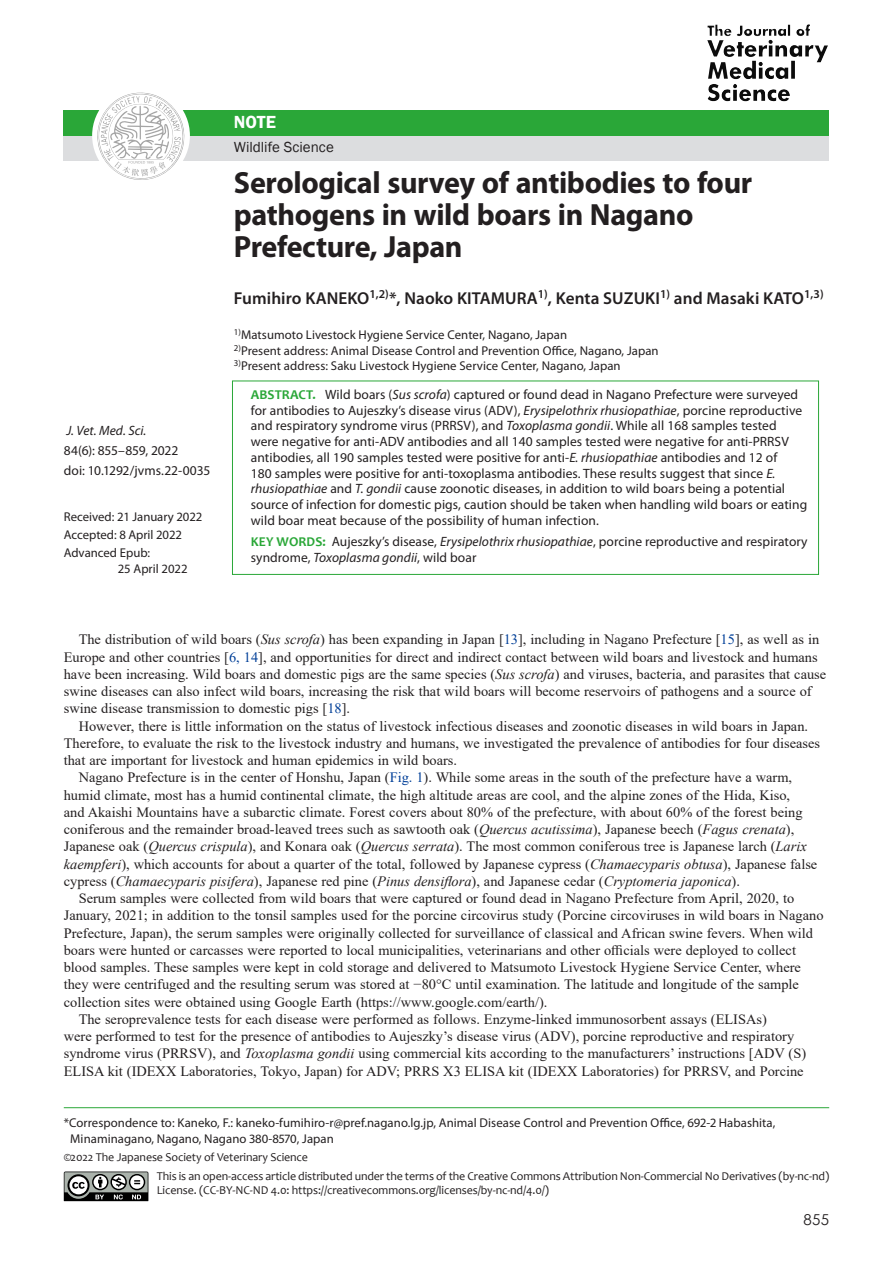
<style>
.page{position:relative;width:893px;height:1263px;background:#fff}
.page>*{position:absolute;margin:0;border:0;box-sizing:border-box;transform-origin:0 0}
.Article_Title{font:700 30.75px/32.2px "Myriad Pro";letter-spacing:-.01em;color:#231f20}
.Article_Type{font:600 18px "Franklin Gothic";color:#fff}
.Authors{font:600 17.25px "Myriad Pro";letter-spacing:.005em;color:#231f20}
.Article_SubType{font:15px "Franklin Gothic";color:#231f20}
.t1{font:15px "Century Gothic";color:#231f20}
.Paragraph{font:14.25px/17.2px "Times New Roman";color:#231f20}
.Abstract{font:13.5px/15.8px "Myriad Pro";letter-spacing:.005em;color:#231f20}
.Keywords{font:13.5px/16.5px "Myriad Pro";letter-spacing:.005em;color:#231f20}
.Del_Front_Meta{font:13.5px "Myriad Pro";letter-spacing:-.005em;color:#231f20}
.Del_Front_Meta-2{font:italic 13.5px "Myriad Pro";color:#231f20}
.Affiliations{font:12.75px "Myriad Pro";letter-spacing:.005em;color:#231f20}
.Correspondence{font:12.75px/15.8px "Myriad Pro";letter-spacing:.005em;color:#231f20}
.History{font:12.75px/15.8px "Myriad Pro";color:#231f20}
.Footnote{font:12px/13.5px "Candara";letter-spacing:-.01em;color:#231f20}
.Copyright{font:12px "Candara";letter-spacing:-.01em;color:#231f20}
.s1{font-family:"Candara";font-weight:700;color:#2aa738}
.s2{font-style:italic}
.s3{color:#003f98}
</style>
<div class="page">
<hr style="left:64px;top:1107px;width:765px;height:1px;background:#2aa738">
<div style="left:64px;top:136px;width:765px;height:25px;background:#dcdddf"></div>
<div style="left:64px;top:111px;width:765px;height:25px;background:#2aa738"></div>
<div style="left:92px;top:87px;width:98px;height:97px;background:#fff;border-radius:50%"></div>
<svg style="left:94px;top:92px;width:93px;height:88px"></svg>
<img style="left:707px;top:24px;width:106px;height:33px">
<div style="left:232px;top:381px;width:587px;height:194px;border:1px solid #2aa738"></div>
<svg style="left:64px;top:1171px;width:84px;height:30px"></svg>
<p class="Del_Front_Meta-2" style="left:66px;top:422px;width:81px">J. Vet. Med. Sci.</p>
<p class="Del_Front_Meta" style="left:64px;top:442px;width:116px">84(6): 855–859, 2022</p>
<p class="Del_Front_Meta" style="left:64px;top:462px;width:148px">doi: 10.1292/jvms.22-0035</p>
<p class="History" style="left:64px;top:509px;width:140px">Received: 21 January 2022</p>
<p class="History" style="left:64px;top:527px;width:120px">Accepted: 8 April 2022</p>
<p class="History" style="left:118px;top:545px;width:71px;text-indent:-54px">Advanced Epub:<br>25 April 2022</p>
<p class="Article_Type" style="left:234px;top:111px;width:44px">NOTE</p>
<p class="Article_SubType" style="left:234px;top:138px;width:101px">Wildlife Science</p>
<p class="Article_Title" style="left:234px;top:165px;width:520px">Serological survey of antibodies to four pathogens in wild boars in Nagano<br>Prefecture, Japan</p>
<p class="Authors" style="left:234px;top:287px;width:591px">Fumihiro KANEKO<sup>1,2)</sup>*, Naoko KITAMURA<sup>1)</sup>, Kenta SUZUKI<sup>1)</sup> and Masaki KATO<sup>1,3)</sup></p>
<p class="Affiliations" style="left:234px;top:327px;width:335px"><sup>1)</sup>Matsumoto Livestock Hygiene Service Center, Nagano, Japan</p>
<p class="Affiliations" style="left:234px;top:343px;width:426px"><sup>2)</sup>Present address: Animal Disease Control and Prevention Office, Nagano, Japan</p>
<p class="Affiliations" style="left:234px;top:358px;width:388px"><sup>3)</sup>Present address: Saku Livestock Hygiene Service Center, Nagano, Japan</p>
<p class="Abstract" style="left:251px;top:386px;width:558px"><span class="s1">ABSTRACT.</span> Wild boars (<span class="s2">Sus scrofa</span>) captured or found dead in Nagano Prefecture were surveyed for antibodies to Aujeszky’s disease virus (ADV), <span class="s2">Erysipelothrix rhusiopathiae</span>, porcine reproductive and respiratory syndrome virus (PRRSV), and <span class="s2">Toxoplasma gondii</span>. While all 168 samples tested were negative for anti-ADV antibodies and all 140 samples tested were negative for anti-PRRSV antibodies, all 190 samples tested were positive for anti-<span class="s2">E. rhusiopathiae</span> antibodies and 12 of<br>180 samples were positive for anti-toxoplasma antibodies. These results suggest that since <span class="s2">E. rhusiopathiae</span> and <span class="s2">T. gondii</span> cause zoonotic diseases, in addition to wild boars being a potential source of infection for domestic pigs, caution should be taken when handling wild boars or eating wild boar meat because of the possibility of human infection.</p>
<p class="Keywords" style="left:251px;top:533px;width:558px"><span class="s1">KEY WORDS:</span> Aujeszky’s disease, <span class="s2">Erysipelothrix rhusiopathiae</span>, porcine reproductive and respiratory syndrome, <span class="s2">Toxoplasma gondii</span>, wild boar</p>
<p class="Paragraph" style="left:64px;top:630px;width:764px;text-indent:15px">The distribution of wild boars (<span class="s2">Sus scrofa</span>) has been expanding in Japan [<span class="s3">13</span>], including in Nagano Prefecture [<span class="s3">15</span>], as well as in Europe and other countries [<span class="s3">6, 14</span>], and opportunities for direct and indirect contact between wild boars and livestock and humans have been increasing. Wild boars and domestic pigs are the same species (<span class="s2">Sus scrofa</span>) and viruses, bacteria, and parasites that cause swine diseases can also infect wild boars, increasing the risk that wild boars will become reservoirs of pathogens and a source of swine disease transmission to domestic pigs [<span class="s3">18</span>].</p>
<p class="Paragraph" style="left:64px;top:717px;width:758px;text-indent:15px">However, there is little information on the status of livestock infectious diseases and zoonotic diseases in wild boars in Japan.<br>Therefore, to evaluate the risk to the livestock industry and humans, we investigated the prevalence of antibodies for four diseases that are important for livestock and human epidemics in wild boars.</p>
<p class="Paragraph" style="left:64px;top:768px;width:755px;text-indent:15px">Nagano Prefecture is in the center of Honshu, Japan (<span class="s3">Fig. 1</span>). While some areas in the south of the prefecture have a warm, humid climate, most has a humid continental climate, the high altitude areas are cool, and the alpine zones of the Hida, Kiso,<br>and Akaishi Mountains have a subarctic climate. Forest covers about 80% of the prefecture, with about 60% of the forest being coniferous and the remainder broad-leaved trees such as sawtooth oak (<span class="s2">Quercus acutissima</span>), Japanese beech (<span class="s2">Fagus crenata</span>), Japanese oak (<span class="s2">Quercus crispula</span>), and Konara oak (<span class="s2">Quercus serrata</span>). The most common coniferous tree is Japanese larch (<span class="s2">Larix kaempferi</span>), which accounts for about a quarter of the total, followed by Japanese cypress (<span class="s2">Chamaecyparis obtusa</span>), Japanese false cypress (<span class="s2">Chamaecyparis pisifera</span>), Japanese red pine (<span class="s2">Pinus densiflora</span>), and Japanese cedar (<span class="s2">Cryptomeria japonica</span>).</p>
<p class="Paragraph" style="left:64px;top:889px;width:761px;text-indent:15px">Serum samples were collected from wild boars that were captured or found dead in Nagano Prefecture from April, 2020, to January, 2021; in addition to the tonsil samples used for the porcine circovirus study (Porcine circoviruses in wild boars in Nagano Prefecture, Japan), the serum samples were originally collected for surveillance of classical and African swine fevers. When wild boars were hunted or carcasses were reported to local municipalities, veterinarians and other officials were deployed to collect blood samples. These samples were kept in cold storage and delivered to Matsumoto Livestock Hygiene Service Center, where they were centrifuged and the resulting serum was stored at −80°C until examination. The latitude and longitude of the sample collection sites were obtained using Google Earth (https://www.google.com/earth/).</p>
<p class="Paragraph" style="left:64px;top:1010px;width:744px;text-indent:15px">The seroprevalence tests for each disease were performed as follows. Enzyme-linked immunosorbent assays (ELISAs)<br>were performed to test for the presence of antibodies to Aujeszky’s disease virus (ADV), porcine reproductive and respiratory syndrome virus (PRRSV), and <span class="s2">Toxoplasma gondii</span> using commercial kits according to the manufacturers’ instructions [ADV (S)<br>ELISA kit (IDEXX Laboratories, Tokyo, Japan) for ADV; PRRS X3 ELISA kit (IDEXX Laboratories) for PRRSV, and Porcine</p>
<p class="Correspondence" style="left:70px;top:1114px;width:707px;text-indent:-6px">*Correspondence to: Kaneko, F.: kaneko-fumihiro-r@pref.nagano.lg.jp, Animal Disease Control and Prevention Office, 692-2 Habashita,<br>Minaminagano, Nagano, Nagano 380-8570, Japan</p>
<p class="Copyright" style="left:64px;top:1149px;width:246px">©2022 The Japanese Society of Veterinary Science</p>
<p class="Footnote" style="left:157px;top:1169px;width:674px">This is an open-access article distributed under the terms of the Creative Commons Attribution Non-Commercial No Derivatives (by-nc-nd)<br>License. (CC-BY-NC-ND 4.0: https://creativecommons.org/licenses/by-nc-nd/4.0/)</p>
<p class="t1" style="left:803px;top:1209px;width:27px">855</p>
</div>
